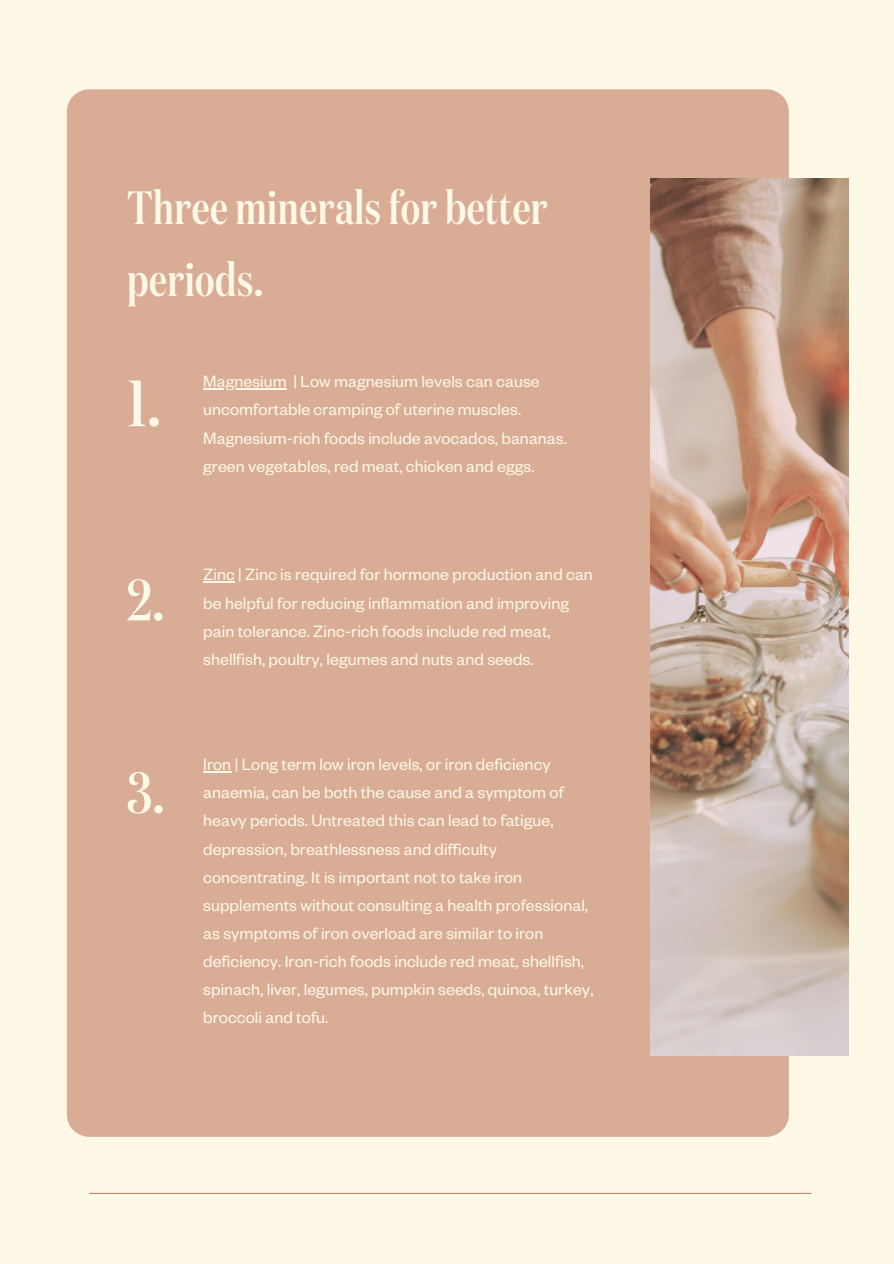
<style>
.page{position:relative;width:894px;height:1264px;background:#fff}
.page>*{position:absolute;margin:0;border:0;box-sizing:border-box;transform-origin:0 0}
.t1{font:500 65.4px "Domaine Display Cd";color:#fef8e7}
.t2{font:500 58.05px "Domaine Display Cd";color:#fef8e7}
.t3{font:500 46.5px/72px "Domaine Display Cd";letter-spacing:.01em;color:#fef8e7}
.t4{font:18px/28.2px "Founders Grotesk";letter-spacing:.005em;color:#fef8e7}
</style>
<div class="page">
<div style="left:0;top:0;width:893px;height:1263px;background:#fef8e7"></div>
<div style="left:67px;top:89px;width:721px;height:1047px;background:#d9ac95;border-radius:22px"></div>
<img style="left:650px;top:179px;width:198px;height:876px">
<hr style="left:203px;top:388px;width:84px;height:1px;background:#fef8e7">
<hr style="left:203px;top:581px;width:32px;height:1px;background:#fef8e7">
<svg style="left:203px;top:771px;width:28px;height:1px"></svg>
<hr style="left:89px;top:1192px;width:722px;height:1px;background:#c48672">
<h3 class="t3" style="left:127px;top:170px;width:422px">Threemineralsfor better periods.</h3>
<h1 class="t1" style="left:127px;top:359px;width:35px">1.</h1>
<p class="t4" style="left:203px;top:371px;width:365px">Magnesium | Low magnesium levels can cause uncomfortable cramping of uterine muscles.<br>Magnesium-rich foods include avocados, bananas. green vegetables, red meat, chicken and eggs.</p>
<p class="t2" style="left:127px;top:560px;width:39px">2.</p>
<h2 class="t4" style="left:203px;top:564px;width:391px">Zinc | Zinc is required for hormone production and can be helpful for reducing inflammation and improving pain tolerance. Zinc-rich foods include red meat, shellfish, poultry, legumes and nuts and seeds.</h2>
<p class="t2" style="left:127px;top:753px;width:39px">3.</p>
<p class="t4" style="left:203px;top:753px;width:391px">Iron | Long term low iron levels, or iron deficiency anaemia, can be both the cause and a symptom of heavy periods. Untreated this can lead to fatigue, depression, breathlessness and difficulty concentrating. It is important not to take iron supplements without consulting a health professional, as symptoms of iron overload are similar to iron deficiency. Iron-rich foods include red meat, shellfish, spinach, liver, legumes, pumpkin seeds, quinoa, turkey, broccoli and tofu.</p>
</div>
